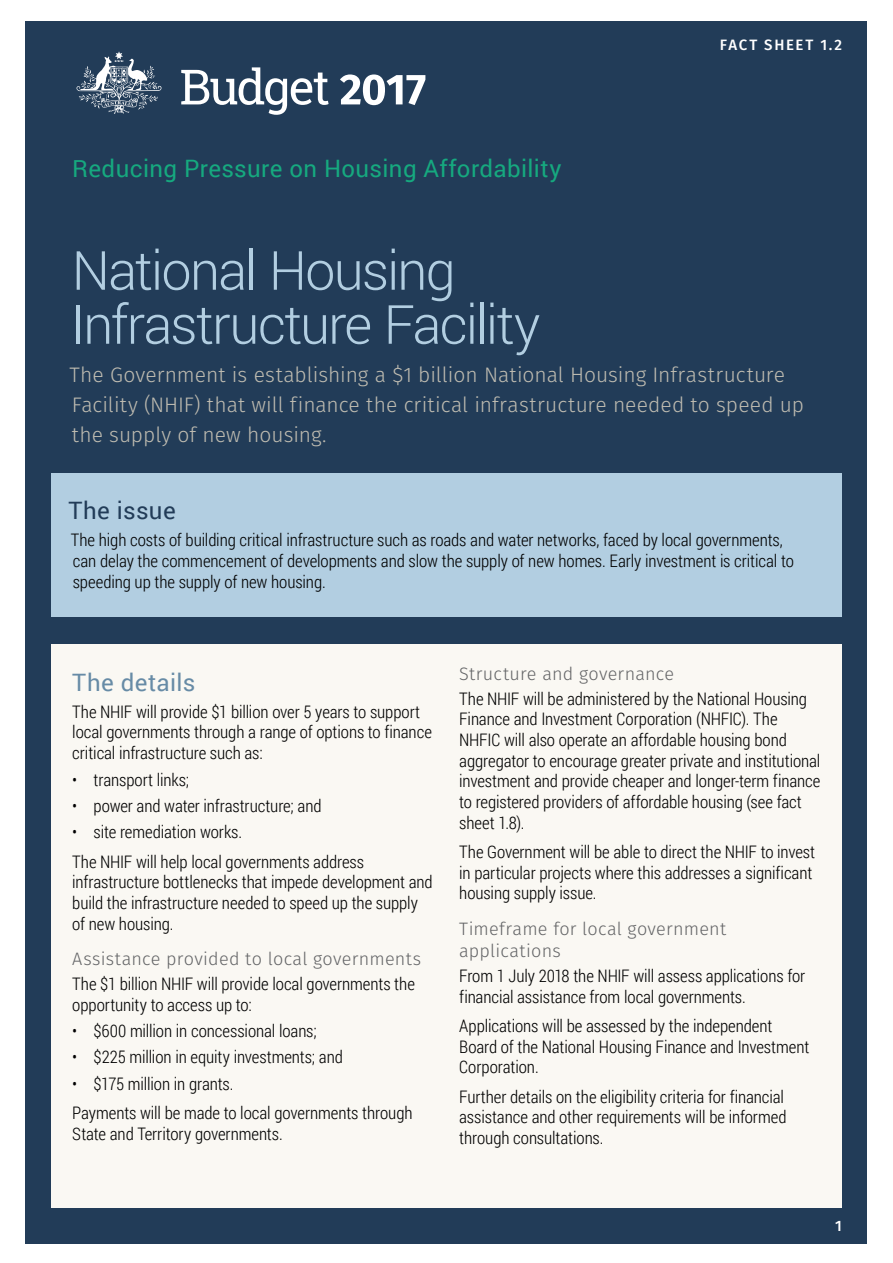
<style>
.page{position:relative;width:893px;height:1263px;background:#fff}
.page>*{position:absolute;margin:0;border:0;box-sizing:border-box;transform-origin:0 0}
.B_H1_roboto{font:300 54px/54px "Roboto";letter-spacing:-.035em;color:#b2cee1}
.t1{font:24px "Roboto";letter-spacing:.015em;color:#16a97f}
.B_H2_roboto{font:24px "Roboto";letter-spacing:.015em;color:#678ba6}
.B_H2_roboto-2{font:24px "Roboto";letter-spacing:.015em;color:#223c58}
.Into_para{font:300 21px/30px "Fira Sans";color:#bfbcb1}
.B_H3_fira{font:300 18px/22.5px "Fira Sans";letter-spacing:.01em;color:#636466}
.B_Normal{font:300 17.25px/20.7px "Roboto Condensed";letter-spacing:-.005em;color:#000}
.B_Footer_fira{font:500 15px "Fira Sans";letter-spacing:.11em;color:#fff}
</style>
<div class="page">
<div style="left:26px;top:21px;width:841px;height:1223px;background:#223c58"></div>
<svg style="left:77px;top:51px;width:85px;height:63px"></svg>
<svg style="left:181px;top:67px;width:148px;height:47px"></svg>
<svg style="left:340px;top:74px;width:85px;height:31px"></svg>
<div style="left:51px;top:473px;width:791px;height:144px;background:#b2cee1"></div>
<div style="left:51px;top:644px;width:791px;height:564px;background:#faf8f3"></div>
<h2 class="t1" style="left:72px;top:151px;width:491px">Reducing Pressure on Housing Affordability</h2>
<p class="B_Footer_fira" style="left:720px;top:34px;width:124px">FACT SHEET 1.2</p>
<p class="B_H1_roboto" style="left:71px;top:242px;width:471px">National Housing<br>Infrastructure Facility</p>
<p class="Into_para" style="left:69px;top:361px;width:736px">The Government is establishing a $1 billion National Housing Infrastructure<br>Facility (NHIF) that will finance the critical infrastructure needed to speed up the supply of new housing.</p>
<p class="B_H2_roboto-2" style="left:68px;top:494px;width:109px">The issue</p>
<p class="B_Normal" style="left:71px;top:529px;width:725px">The high costs of building critical infrastructure such as roads and water networks, faced by local governments, can delay the commencement of developments and slow the supply of new homes. Early investment is critical to speeding up the supply of new housing.</p>
<p class="B_H2_roboto" style="left:72px;top:665px;width:125px">The details</p>
<p class="B_Normal" style="left:72px;top:701px;width:361px">The NHIF will provide $1 billion over 5 years to support local governments through a range of options to finance critical infrastructure such as:</p>
<p class="B_Normal" style="left:72px;top:768px;width:118px">• transport links;</p>
<p class="B_Normal" style="left:72px;top:795px;width:251px">• power and water infrastructure; and</p>
<p class="B_Normal" style="left:72px;top:821px;width:171px">• site remediation works.</p>
<p class="B_Normal" style="left:72px;top:850px;width:362px">The NHIF will help local governments address infrastructure bottlenecks that impede development and build the infrastructure needed to speed up the supply of new housing.</p>
<p class="B_H3_fira" style="left:72px;top:949px;width:350px">Assistance provided to local governments</p>
<p class="B_Normal" style="left:72px;top:973px;width:344px">The $1 billion NHIF will provide local governments the opportunity to access up to:</p>
<p class="B_Normal" style="left:72px;top:1020px;width:246px">• $600 million in concessional loans;</p>
<p class="B_Normal" style="left:72px;top:1046px;width:272px">• $225 million in equity investments; and</p>
<p class="B_Normal" style="left:72px;top:1072px;width:163px">• $175 million in grants.</p>
<p class="B_Normal" style="left:72px;top:1102px;width:342px">Payments will be made to local governments through<br>State and Territory governments.</p>
<p class="B_H3_fira" style="left:459px;top:663px;width:216px">Structure and governance</p>
<p class="B_Normal" style="left:459px;top:687px;width:363px">The NHIF will be administered by the National Housing Finance and Investment Corporation (NHFIC). The NHFIC will also operate an affordable housing bond aggregator to encourage greater private and institutional investment and provide cheaper and longer-term finance to registered providers of affordable housing (see fact sheet 1.8).</p>
<p class="B_Normal" style="left:459px;top:841px;width:357px">The Government will be able to direct the NHIF to invest in particular projects where this addresses a significant housing supply issue.</p>
<p class="B_H3_fira" style="left:459px;top:918px;width:268px">Timeframe for local government applications</p>
<p class="B_Normal" style="left:459px;top:965px;width:348px">From 1 July 2018 the NHIF will assess applications for financial assistance from local governments.</p>
<p class="B_Normal" style="left:459px;top:1015px;width:352px">Applications will be assessed by the independent<br>Board of the National Housing Finance and Investment<br>Corporation.</p>
<p class="B_Normal" style="left:459px;top:1085px;width:329px">Further details on the eligibility criteria for financial assistance and other requirements will be informed through consultations.</p>
<p class="B_Footer_fira" style="left:835px;top:1215px;width:8px">1</p>
</div>
